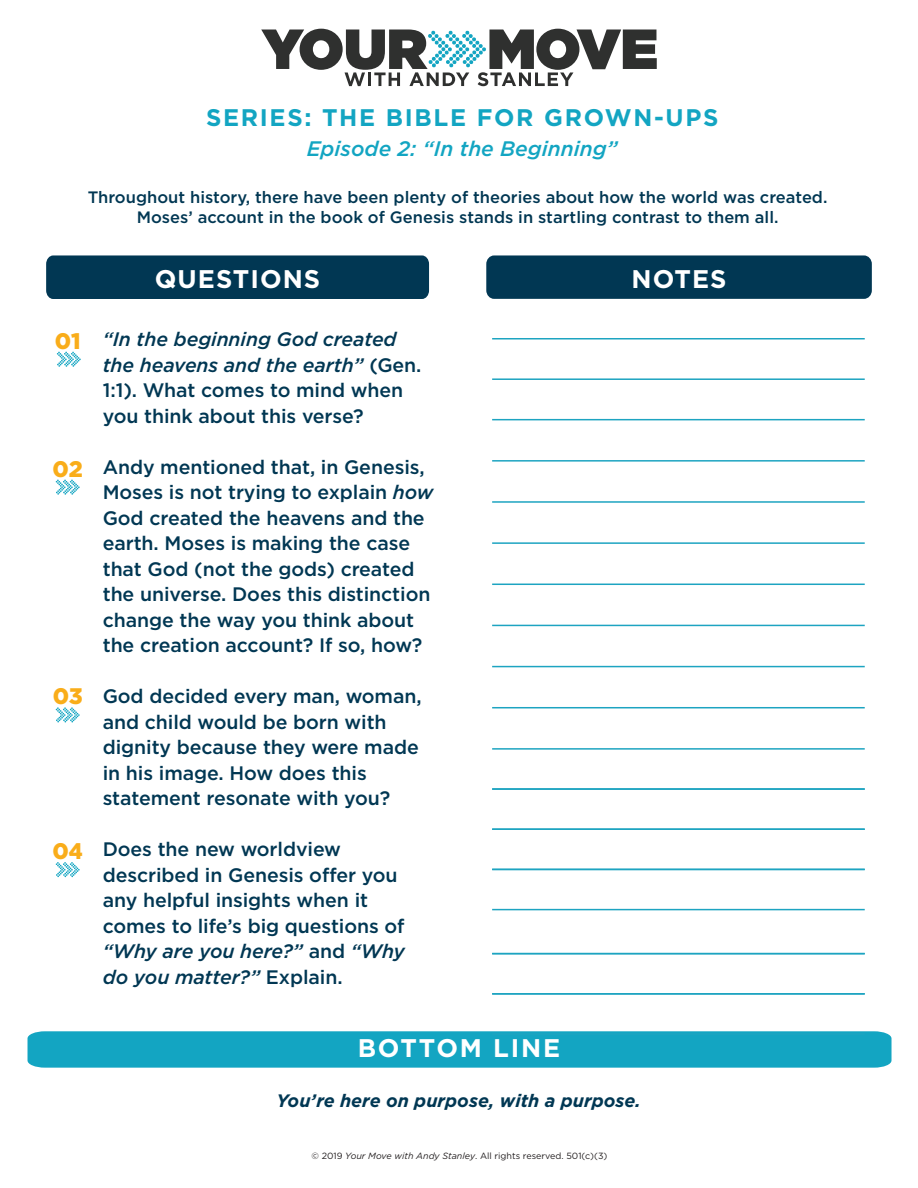
<style>
.page{position:relative;width:918px;height:1188px;background:#fff}
.page>*{position:absolute;margin:0;border:0;box-sizing:border-box;transform-origin:0 0}
.t1{font:700 25.5px "Gotham";letter-spacing:.04em;color:#fff}
.t2{font:700 25.5px "Gotham";letter-spacing:.07em;color:#fff}
.t3{font:700 24px "Gotham";letter-spacing:.07em;color:#13a5c2}
.t4{font:900 22.5px "Gotham";letter-spacing:-.01em;color:#f9ad1a}
.t5{font:italic 500 21px "Gotham";color:#13a5c2}
.t6{font:500 19.5px/25.5px "Gotham";letter-spacing:-.005em;color:#013753}
.t7{font:italic 700 18px "Gotham";color:#013753}
.t8{font:500 16.5px/19.8px "Gotham";color:#013753;text-align:center}
.t9{font:9px "Gotham";color:#231f20}
.s1{font-style:italic}
</style>
<div class="page">
<div style="left:28px;top:1031px;width:864px;height:37px;background:#13a5c2"></div>
<div style="left:486px;top:255px;width:386px;height:44px;background:#013753;border-radius:8px"></div>
<div style="left:46px;top:255px;width:383px;height:44px;background:#013753"></div>
<svg style="left:57px;top:352px;width:24px;height:15px"></svg>
<svg style="left:56px;top:479px;width:24px;height:16px"></svg>
<svg style="left:56px;top:707px;width:24px;height:16px"></svg>
<hr style="left:492px;top:338px;width:373px;height:2px;background:#1da4c1">
<hr style="left:492px;top:378px;width:373px;height:2px;background:#1da4c1">
<hr style="left:492px;top:419px;width:373px;height:1px;background:#1da4c1">
<hr style="left:492px;top:460px;width:373px;height:2px;background:#1da4c1">
<hr style="left:492px;top:501px;width:373px;height:2px;background:#1da4c1">
<hr style="left:492px;top:542px;width:373px;height:2px;background:#1da4c1">
<hr style="left:492px;top:584px;width:373px;height:1px;background:#1da4c1">
<hr style="left:492px;top:625px;width:373px;height:1px;background:#1da4c1">
<hr style="left:492px;top:666px;width:373px;height:1px;background:#1da4c1">
<hr style="left:492px;top:707px;width:373px;height:1px;background:#1da4c1">
<hr style="left:492px;top:748px;width:373px;height:2px;background:#1da4c1">
<hr style="left:492px;top:788px;width:373px;height:2px;background:#1da4c1">
<hr style="left:492px;top:828px;width:373px;height:2px;background:#1da4c1">
<hr style="left:492px;top:953px;width:373px;height:1px;background:#1da4c1">
<hr style="left:492px;top:869px;width:373px;height:1px;background:#1da4c1">
<hr style="left:492px;top:993px;width:373px;height:2px;background:#1da4c1">
<hr style="left:492px;top:1033px;width:373px;height:2px;background:#1da4c1">
<hr style="left:492px;top:909px;width:373px;height:1px;background:#1da4c1">
<svg style="left:261px;top:29px;width:396px;height:57px"></svg>
<svg style="left:56px;top:862px;width:24px;height:15px"></svg>
<p class="t3" style="left:206px;top:103px;width:514px">SERIES: THE BIBLE FOR GROWN-UPS</p>
<p class="t5" style="left:307px;top:136px;width:312px">Episode 2: “In the Beginning”</p>
<p class="t8" style="left:88px;top:187px;width:741px">Throughout history, there have been plenty of theories about how the world was created.<br>Moses’ account in the book of Genesis stands in startling contrast to them all.</p>
<p class="t4" style="left:55px;top:325px;width:27px">01</p>
<p class="t4" style="left:53px;top:453px;width:32px">02</p>
<p class="t4" style="left:53px;top:681px;width:31px">03</p>
<p class="t4" style="left:53px;top:835px;width:32px">04</p>
<h1 class="t1" style="left:155px;top:264px;width:167px">QUESTIONS</h1>
<h1 class="t1" style="left:632px;top:264px;width:97px">NOTES</h1>
<p class="t6" style="left:103px;top:326px;width:320px"><span class="s1">“In the beginning God created the heavens and the earth”</span> (Gen.<br>1:1). What comes to mind when you think about this verse?</p>
<p class="t6" style="left:103px;top:454px;width:332px">Andy mentioned that, in Genesis,<br>Moses is not trying to explain <span class="s1">how<br></span>God created the heavens and the earth. Moses is making the case that God (not the gods) created the universe. Does this distinction change the way you think about the creation account? If so, how?</p>
<p class="t6" style="left:103px;top:683px;width:320px">God decided every man, woman, and child would be born with dignity because they were made in his image. How does this statement resonate with you?</p>
<p class="t6" style="left:103px;top:836px;width:304px">Does the new worldview described in Genesis offer you any helpful insights when it comes to life’s big questions of <span class="s1">“Why are you here?”</span> and <span class="s1">“Why do you matter?”</span> Explain.</p>
<h1 class="t2" style="left:358px;top:1033px;width:204px">BOTTOM LINE</h1>
<p class="t7" style="left:277px;top:1089px;width:366px">You’re here on purpose, with a purpose.</p>
<p class="t9" style="left:312px;top:1150px;width:297px">© 2019 <span class="s1">Your Move with Andy Stanley</span>. All rights reserved. 501(c)(3)</p>
</div>
